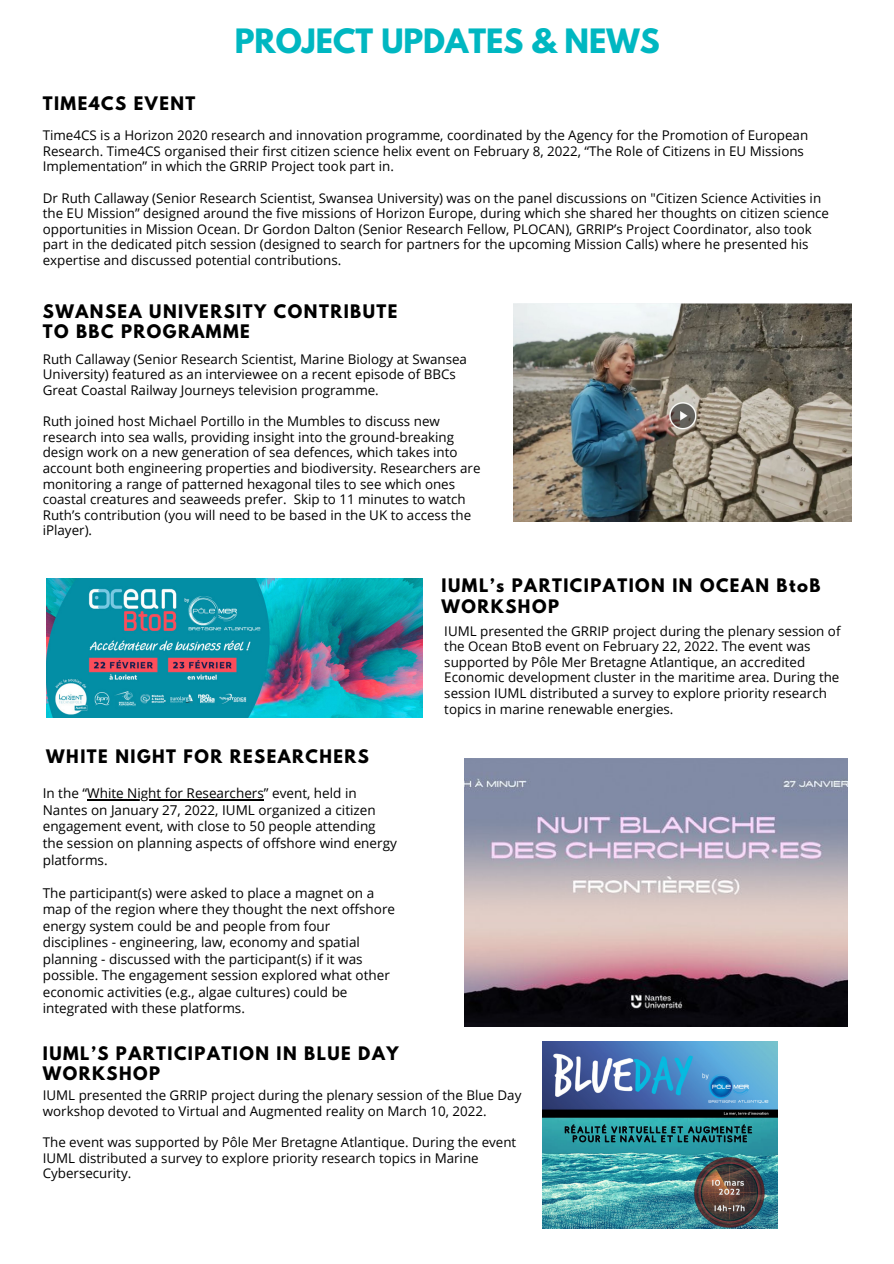
<style>
.page{position:relative;width:894px;height:1264px;background:#fff}
.page>*{position:absolute;margin:0;border:0;box-sizing:border-box;transform-origin:0 0}
.t1{font:700 29.7px "League Spartan";color:#00b7c1}
.t2{font:700 16.5px/20.2px "League Spartan";letter-spacing:.09em;color:#000}
.t3{font:13.5px/16.5px "Open Sans";color:#000}
.t4{font:13.35px/15.6px "Open Sans";color:#000}
</style>
<div class="page">
<img style="left:464px;top:758px;width:383px;height:268px">
<img style="left:46px;top:578px;width:376px;height:139px">
<img style="left:513px;top:303px;width:338px;height:219px">
<hr style="left:87px;top:799px;width:177px;height:1px;background:#000">
<img style="left:542px;top:1041px;width:235px;height:187px">
<p class="t2" style="left:43px;top:95px;width:154px">TIME4CS EVENT</p>
<p class="t1" style="left:235px;top:27px;width:426px">PROJECT UPDATES &amp; NEWS</p>
<p class="t4" style="left:43px;top:127px;width:766px">Time4CS is a Horizon 2020 research and innovation programme, coordinated by the Agency for the Promotion of European<br>Research. Time4CS organised their first citizen science helix event on February 8, 2022, “The Role of Citizens in EU Missions<br>Implementation” in which the GRRIP Project took part in.</p>
<p class="t4" style="left:43px;top:190px;width:787px">Dr Ruth Callaway (Senior Research Scientist, Swansea University) was on the panel discussions on "Citizen Science Activities in the EU Mission” designed around the five missions of Horizon Europe, during which she shared her thoughts on citizen science opportunities in Mission Ocean. Dr Gordon Dalton (Senior Research Fellow, PLOCAN), GRRIP’s Project Coordinator, also took part in the dedicated pitch session (designed to search for partners for the upcoming Mission Calls) where he presented his expertise and discussed potential contributions.</p>
<p class="t2" style="left:43px;top:303px;width:356px">SWANSEA UNIVERSITY CONTRIBUTE<br>TO BBC PROGRAMME</p>
<p class="t4" style="left:43px;top:351px;width:425px">Ruth Callaway (Senior Research Scientist, Marine Biology at Swansea<br>University) featured as an interviewee on a recent episode of BBCs<br>Great Coastal Railway Journeys television programme.</p>
<p class="t4" style="left:43px;top:413px;width:439px">Ruth joined host Michael Portillo in the Mumbles to discuss new research into sea walls, providing insight into the ground-breaking design work on a new generation of sea defences, which takes into account both engineering properties and biodiversity. Researchers are monitoring a range of patterned hexagonal tiles to see which ones coastal creatures and seaweeds prefer. Skip to 11 minutes to watch Ruth’s contribution (you will need to be based in the UK to access the iPlayer).</p>
<p class="t2" style="left:441px;top:577px;width:380px">IUML’s PARTICIPATION IN OCEAN BtoB<br>WORKSHOP</p>
<p class="t2" style="left:46px;top:747px;width:324px">WHITE NIGHT FOR RESEARCHERS</p>
<p class="t3" style="left:43px;top:785px;width:355px">In the “White Night for Researchers” event, held in Nantes on January 27, 2022, IUML organized a citizen engagement event, with close to 50 people attending the session on planning aspects of offshore wind energy platforms.</p>
<p class="t3" style="left:43px;top:884px;width:354px">The participant(s) were asked to place a magnet on a map of the region where they thought the next offshore energy system could be and people from four disciplines - engineering, law, economy and spatial planning - discussed with the participant(s) if it was possible. The engagement session explored what other economic activities (e.g., algae cultures) could be integrated with these platforms.</p>
<p class="t2" style="left:43px;top:1045px;width:357px">IUML’S PARTICIPATION IN BLUE DAY<br>WORKSHOP</p>
<p class="t4" style="left:444px;top:622px;width:397px">IUML presented the GRRIP project during the plenary session of the Ocean BtoB event on February 22, 2022. The event was supported by Pôle Mer Bretagne Atlantique, an accredited Economic development cluster in the maritime area. During the session IUML distributed a survey to explore priority research topics in marine renewable energies.</p>
<p class="t4" style="left:43px;top:1087px;width:480px">IUML presented the GRRIP project during the plenary session of the Blue Day workshop devoted to Virtual and Augmented reality on March 10, 2022.</p>
<p class="t4" style="left:43px;top:1134px;width:475px">The event was supported by Pôle Mer Bretagne Atlantique. During the event<br>IUML distributed a survey to explore priority research topics in Marine<br>Cybersecurity.</p>
</div>
